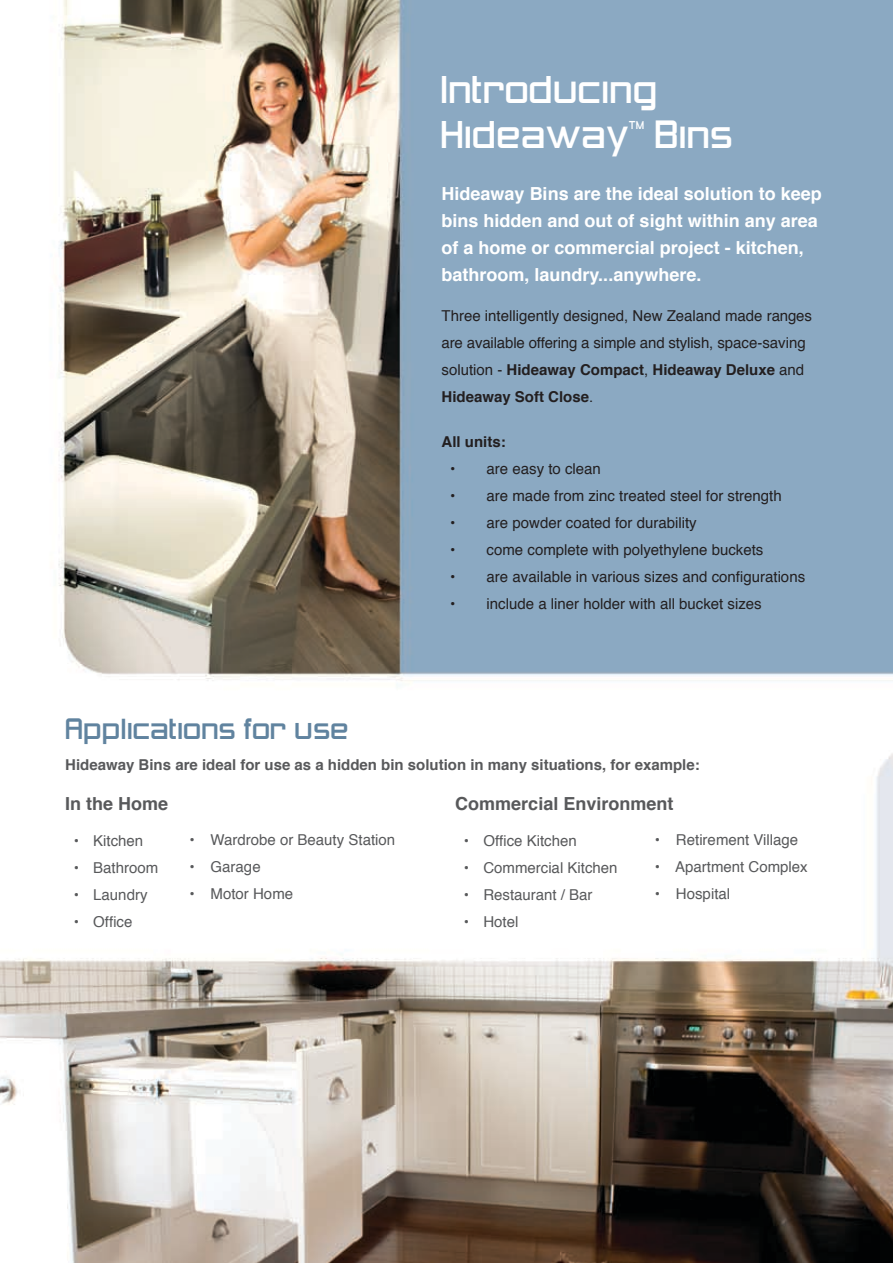
<style>
.page{position:relative;width:893px;height:1263px;background:#fff}
.page>*{position:absolute;margin:0;border:0;box-sizing:border-box;transform-origin:0 0}
.t1{font:36px/45px "Zeroes Three";color:#fff}
.t2{font:27px "Zeroes Three";color:#60839f}
.t3{font:700 18px/27px "Helvetica";color:#fff}
.t4{font:700 18px "Helvetica";color:#58595b}
.t5{font:15px/27px "Helvetica";color:#231f20}
.t6{font:15px "Helvetica";color:#58595b}
.t7{font:700 15px "Helvetica";color:#58595b}
.t8{font:700 15px "Helvetica";color:#231f20}
.t9{font:10.5px "Zeroes Three";color:#fff}
.s1{font-weight:700}
</style>
<div class="page">
<img style="left:0;top:0;width:893px;height:1263px">
<h1 class="t1" style="left:440px;top:71px;width:219px">Introducing<br>Hideaway</h1>
<p class="t9" style="left:629px;top:119px;width:17px">TM</p>
<h1 class="t1" style="left:654px;top:116px;width:80px">Bins</h1>
<p class="t3" style="left:442px;top:180px;width:382px">Hideaway Bins are the ideal solution to keep bins hidden and out of sight within any area of a home or commercial project - kitchen, bathroom, laundry...anywhere.</p>
<p class="t5" style="left:442px;top:302px;width:372px">Three intelligently designed, New Zealand made ranges are available offering a simple and stylish, space-saving solution - <span class="s1">Hideaway Compact</span>, <span class="s1">Hideaway Deluxe</span> and <span class="s1">Hideaway Soft Close</span>.</p>
<p class="t8" style="left:442px;top:430px;width:66px">All units:</p>
<p class="t5" style="left:450px;top:456px;width:152px">• are easy to clean</p>
<p class="t5" style="left:450px;top:483px;width:333px">• are made from zinc treated steel for strength</p>
<p class="t5" style="left:450px;top:510px;width:248px">• are powder coated for durability</p>
<p class="t5" style="left:450px;top:537px;width:315px">• come complete with polyethylene buckets</p>
<p class="t5" style="left:450px;top:564px;width:357px">• are available in various sizes and configurations</p>
<p class="t5" style="left:450px;top:591px;width:313px">• include a liner holder with all bucket sizes</p>
<h2 class="t2" style="left:65px;top:713px;width:285px">Applications for use</h2>
<p class="t7" style="left:65px;top:752px;width:636px">Hideaway Bins are ideal for use as a hidden bin solution in many situations, for example:</p>
<p class="t4" style="left:65px;top:789px;width:105px">In the Home</p>
<p class="t6" style="left:74px;top:829px;width:71px">• Kitchen</p>
<p class="t6" style="left:74px;top:856px;width:86px">• Bathroom</p>
<p class="t6" style="left:74px;top:883px;width:75px">• Laundry</p>
<p class="t6" style="left:74px;top:910px;width:60px">• Office</p>
<p class="t4" style="left:455px;top:789px;width:220px">Commercial Environment</p>
<p class="t6" style="left:464px;top:829px;width:114px">• Office Kitchen</p>
<p class="t6" style="left:464px;top:856px;width:155px">• Commercial Kitchen</p>
<p class="t6" style="left:464px;top:883px;width:130px">• Restaurant / Bar</p>
<p class="t6" style="left:464px;top:910px;width:56px">• Hotel</p>
<p class="t6" style="left:190px;top:828px;width:207px">• Wardrobe or Beauty Station</p>
<p class="t6" style="left:190px;top:855px;width:73px">• Garage</p>
<p class="t6" style="left:190px;top:882px;width:105px">• Motor Home</p>
<p class="t6" style="left:655px;top:828px;width:145px">• Retirement Village</p>
<p class="t6" style="left:655px;top:855px;width:154px">• Apartment Complex</p>
<p class="t6" style="left:655px;top:882px;width:77px">• Hospital</p>
</div>
